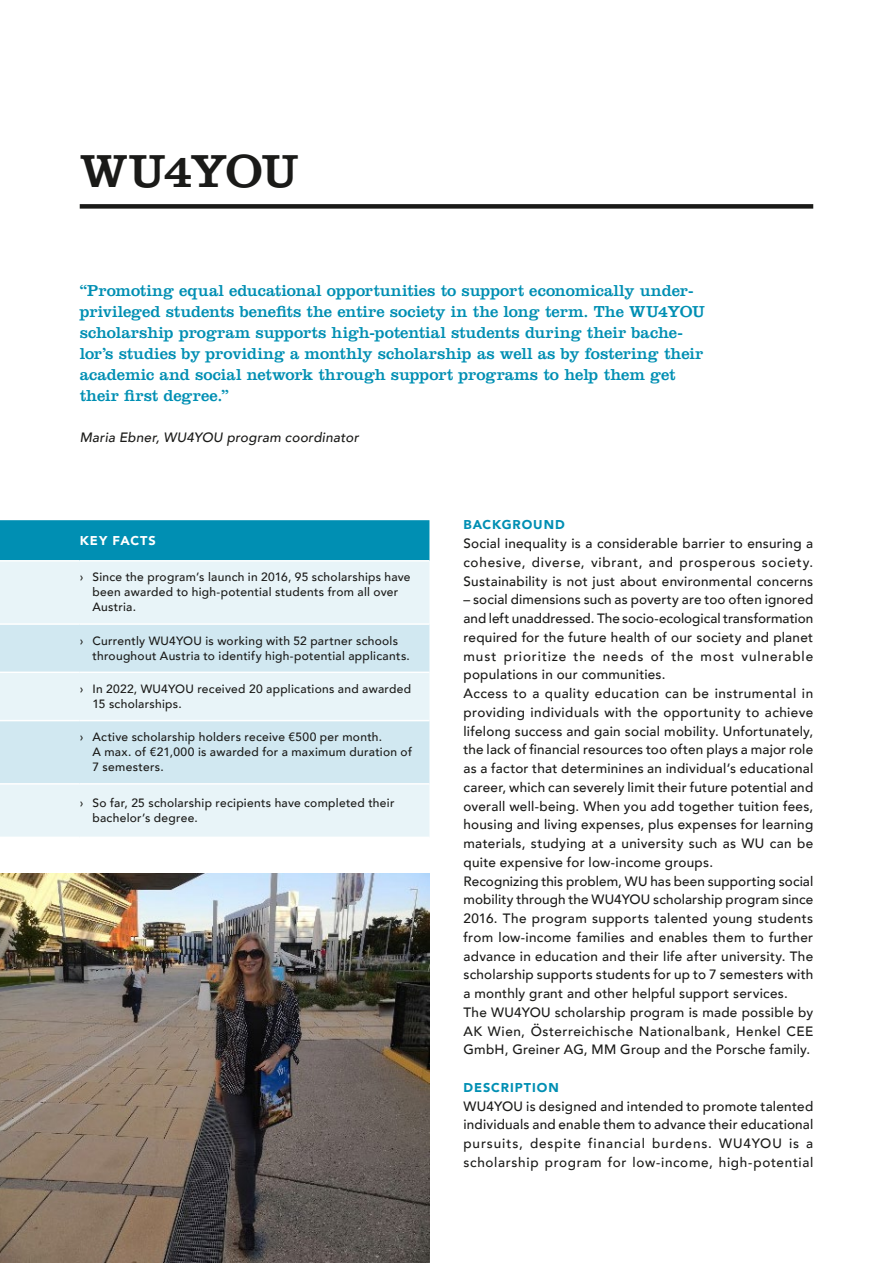
<style>
.page{position:relative;width:893px;height:1263px;background:#fff}
.page>*{position:absolute;margin:0;border:0;box-sizing:border-box;transform-origin:0 0}
.t1{font:48px "Clarendon LT Std";letter-spacing:-.04em;color:#1a1a18}
.t2{font:16.5px/21px "Clarendon LT Std";letter-spacing:-.005em;color:#008fb3}
.t3{font:500 13.5px/18.8px "Avenir";letter-spacing:.02em;color:#1a1a18;text-align:justify}
.t4{font:italic 500 13.5px "Avenir";letter-spacing:.02em;color:#1a1a18}
.t5{font:900 12.75px "Avenir";letter-spacing:.07em;color:#008fb3}
.t6{font:900 12.75px "Avenir";letter-spacing:.08em;color:#fff}
.t7{font:500 12px/15px "Avenir";letter-spacing:.025em;color:#1a1a18}
</style>
<div class="page">
<div style="left:80px;top:204px;width:733px;height:5px;background:#1a1a18"></div>
<div style="left:0;top:520px;width:429px;height:40px;background:#008fb3"></div>
<div style="left:0;top:561px;width:429px;height:276px;background:#e8f4f8"></div>
<svg style="left:0;top:625px;width:429px;height:158px;fill:#d1e8f1"></svg>
<hr style="left:0;top:623px;width:80px;height:2px;background:#fff">
<hr style="left:80px;top:623px;width:349px;height:2px;background:#fff">
<hr style="left:0;top:671px;width:80px;height:2px;background:#fff">
<hr style="left:80px;top:671px;width:349px;height:2px;background:#fff">
<hr style="left:0;top:720px;width:80px;height:1px;background:#fff">
<hr style="left:80px;top:720px;width:349px;height:1px;background:#fff">
<hr style="left:0;top:783px;width:80px;height:2px;background:#fff">
<hr style="left:80px;top:783px;width:349px;height:2px;background:#fff">
<img style="left:0;top:874px;width:429px;height:389px">
<h1 class="t1" style="left:80px;top:143px;width:221px">WU4YOU</h1>
<p class="t2" style="left:80px;top:280px;width:627px">“Promoting equal educational opportunities to support economically under&shy;privileged students benefits the entire society in the long term. The WU4YOU scholarship program supports high-potential students during their bache&shy;lor’s studies by providing a monthly scholarship as well as by fostering their academic and social network through support programs to help them get their first degree.”</p>
<p class="t4" style="left:80px;top:429px;width:281px">Maria Ebner, WU4YOU program coordinator</p>
<p class="t6" style="left:80px;top:529px;width:78px">KEY FACTS</p>
<p class="t7" style="left:92px;top:569px;width:320px;text-indent:-13px">› Since the program’s launch in 2016, 95 scholarships have been awarded to high-potential students from all over<br>Austria.</p>
<p class="t7" style="left:92px;top:632px;width:319px;text-indent:-13px">› Currently WU4YOU is working with 52 partner schools throughout Austria to identify high-potential applicants.</p>
<p class="t7" style="left:92px;top:680px;width:320px;text-indent:-13px">› In 2022, WU4YOU received 20 applications and awarded<br>15 scholarships.</p>
<p class="t7" style="left:92px;top:729px;width:321px;text-indent:-13px">› Active scholarship holders receive €500 per month.<br>A max. of €21,000 is awarded for a maximum duration of<br>7 semesters.</p>
<p class="t7" style="left:92px;top:795px;width:303px;text-indent:-13px">› So far, 25 scholarship recipients have completed their bachelor’s degree.</p>
<p class="t5" style="left:463px;top:514px;width:103px">BACKGROUND</p>
<p class="t3" style="left:463px;top:533px;width:351px">Social inequality is a considerable barrier to ensuring a cohesive, diverse, vibrant, and prosperous society.<br>Sustainability is not just about environmental concerns</p>
<p class="t3" style="left:463px;top:589px;width:351px;text-align:left">– social dimensions such as poverty are too often ignored and left unaddressed. The socio-ecological transformation required for the future health of our society and planet must prioritize the needs of the most vulnerable populations in our communities.<br>Access to a quality education can be instrumental in providing individuals with the opportunity to achieve lifelong success and gain social mobility. Unfortunately, the lack of financial resources too often plays a major role as a factor that determinines an individual’s educational career, which can severely limit their future potential and overall well-being. When you add together tuition fees, housing and living expenses, plus expenses for learning materials, studying at a university such as WU can be quite expensive for low-income groups.<br>Recognizing this problem, WU has been supporting social mobility through the WU4YOU scholarship program since 2016. The program supports talented young students from low-income families and enables them to further advance in education and their life after university. The scholarship supports students for up to 7 semesters with a monthly grant and other helpful support services.<br>The WU4YOU scholarship program is made possible by AK Wien, Österreichische Nationalbank, Henkel CEE GmbH, Greiner AG, MM Group and the Porsche family.</p>
<p class="t5" style="left:463px;top:1076px;width:97px">DESCRIPTION</p>
<p class="t3" style="left:463px;top:1096px;width:351px">WU4YOU is designed and intended to promote talented individuals and enable them to advance their educational pursuits, despite financial burdens. WU4YOU is a scholarship program for low-income, high-potential</p>
</div>
